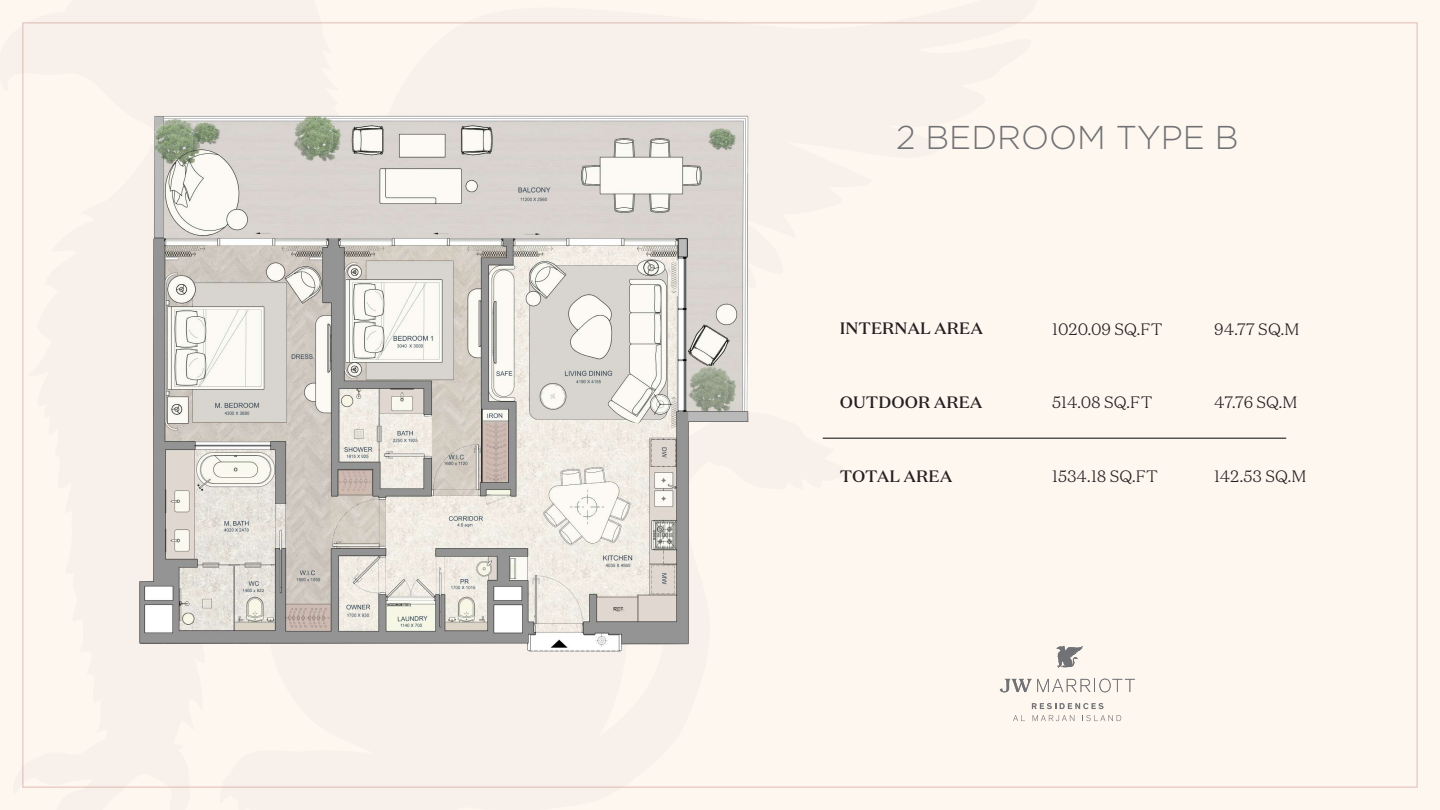
<style>
.page{position:relative;width:1440px;height:810px;background:#fef7f0}
.page>*{position:absolute;margin:0;border:0;box-sizing:border-box;transform-origin:0 0}
.t1{font:300 33px "Gotham";color:#717275}
.t2{font:300 16.5px "Domaine Text";color:#231f20}
.t3{font:500 16.5px "Domaine Text";color:#231f20}
</style>
<div class="page">
<svg style="left:1086px;top:715px;width:35px;height:6px"></svg>
<svg style="left:1080px;top:679px;width:55px;height:13px"></svg>
<svg style="left:1079px;top:646px;width:4px;height:5px"></svg>
<svg style="left:1079px;top:703px;width:25px;height:6px"></svg>
<hr style="left:823px;top:438px;width:463px;height:1px;background:#040503">
<img style="left:22px;top:22px;width:1057px;height:766px">
<h1 class="t1" style="left:896px;top:117px;width:344px">2 BEDROOM TYPE B</h1>
<p class="t3" style="left:840px;top:318px;width:145px">INTERNAL AREA</p>
<p class="t2" style="left:1052px;top:319px;width:112px">1020.09 SQ.FT</p>
<p class="t2" style="left:1214px;top:319px;width:87px">94.77 SQ.M</p>
<p class="t3" style="left:840px;top:391px;width:144px">OUTDOOR AREA</p>
<p class="t2" style="left:1052px;top:392px;width:102px">514.08 SQ.FT</p>
<p class="t2" style="left:1214px;top:392px;width:85px">47.76 SQ.M</p>
<p class="t3" style="left:840px;top:465px;width:114px">TOTAL AREA</p>
<p class="t2" style="left:1052px;top:466px;width:107px">1534.18 SQ.FT</p>
<p class="t2" style="left:1214px;top:466px;width:94px">142.53 SQ.M</p>
</div>
